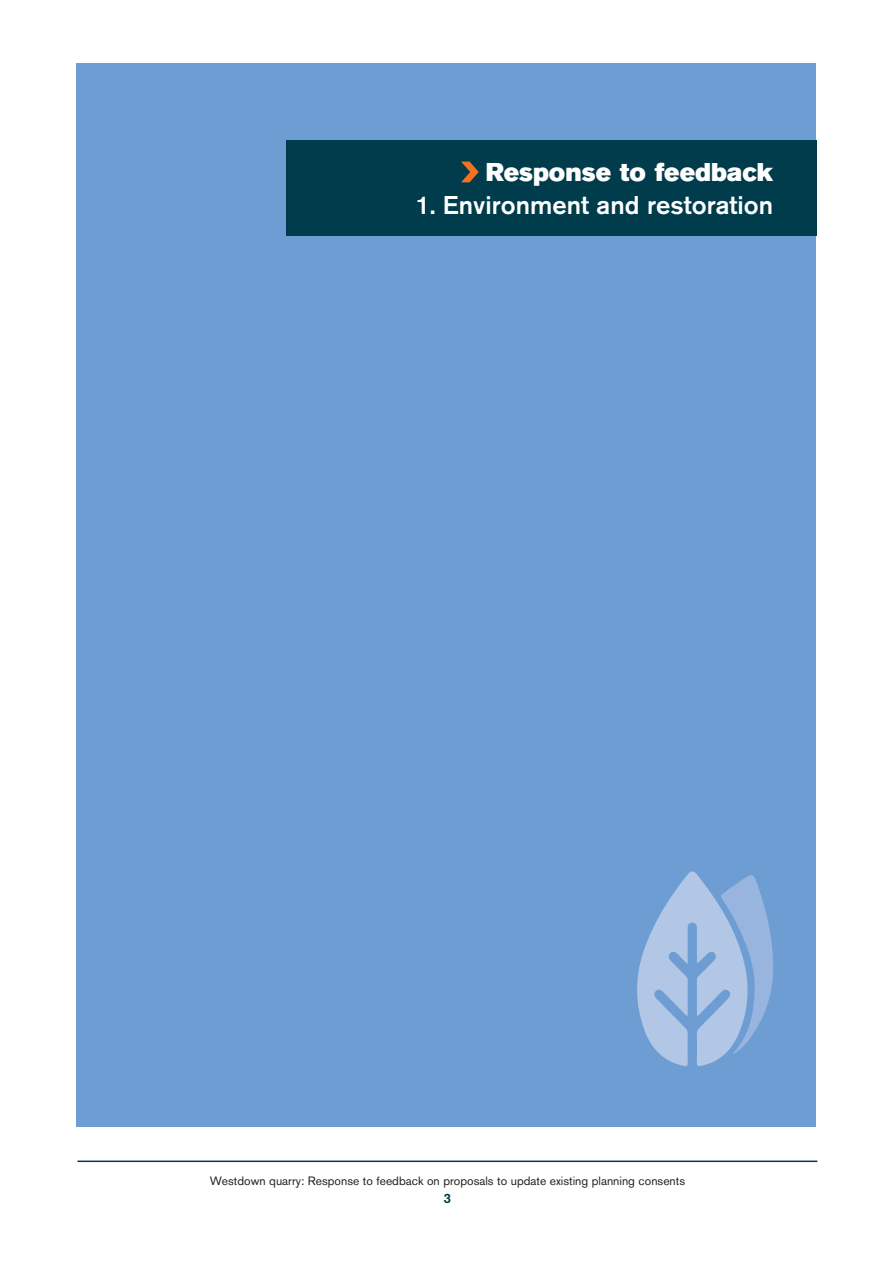
<style>
.page{position:relative;width:893px;height:1263px;background:#fff}
.page>*{position:absolute;margin:0;border:0;box-sizing:border-box;transform-origin:0 0}
.t1{font:500 25.5px "Akzidenz Grotesk BE";color:#fff}
.t2{font:25.5px "Akzidenz Grotesk BE Super";color:#fff}
.t3{font:500 13.5px "Akzidenz Grotesk BE";color:#003c4b}
.t4{font:12px "Akzidenz Grotesk BE";color:#231f20}
</style>
<div class="page">
<div style="left:76px;top:64px;width:740px;height:1063px;background:#6e9dd3"></div>
<div style="left:286px;top:140px;width:530px;height:96px;background:#003c4b"></div>
<svg style="left:461px;top:161px;width:18px;height:22px"></svg>
<svg style="left:637px;top:871px;width:136px;height:195px"></svg>
<hr style="left:77px;top:1160px;width:740px;height:2px;background:#003c4b">
<h1 class="t2" style="left:486px;top:158px;width:289px">Response to feedback</h1>
<h1 class="t1" style="left:416px;top:190px;width:359px">1. Environment and restoration</h1>
<p class="t4" style="left:210px;top:1174px;width:477px">Westdown quarry: Response to feedback on proposals to update existing planning consents</p>
<p class="t3" style="left:444px;top:1190px;width:9px">3</p>
</div>
